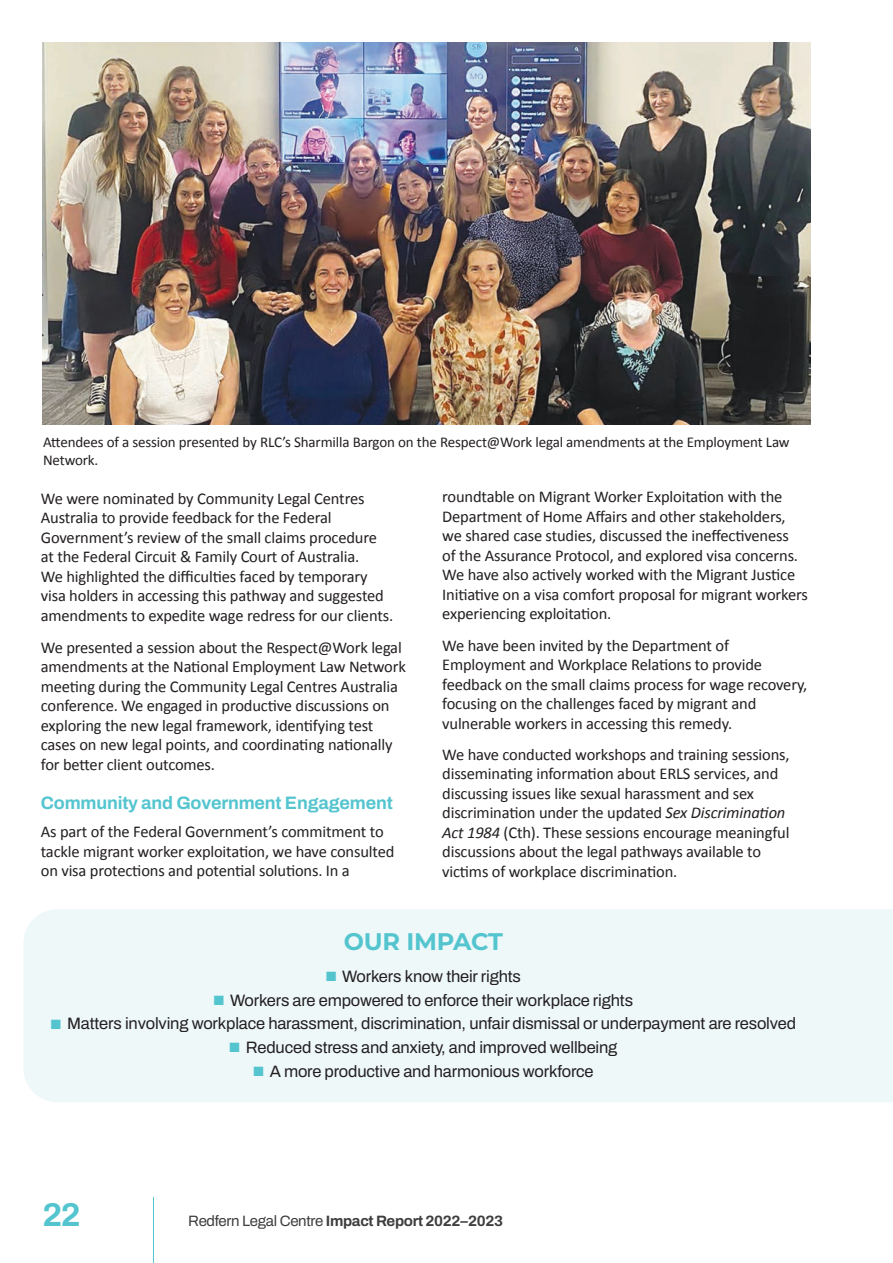
<style>
.page{position:relative;width:893px;height:1263px;background:#fff}
.page>*{position:absolute;margin:0;border:0;box-sizing:border-box;transform-origin:0 0}
.t1{font:700 33px "Archivo";color:#54c5cf}
.RLC_Heading_1{font:700 24px "Montserrat";letter-spacing:-.01em;color:#54c5cf}
.RLC_Heading_2{font:700 18px "Archivo";letter-spacing:-.01em;color:#54c5cf}
.RLC_Body{font:16.5px/19.5px "Calibri";letter-spacing:-.01em;color:#231f20}
.Our_impact_highlights{font:16.5px "Archivo";letter-spacing:-.01em;color:#231f20}
.RLC_Caption{font:15px/18px "Calibri";letter-spacing:-.01em;color:#231f20}
.t2{font:700 15px "Archivo";letter-spacing:-.02em;color:#3e3e3f}
.s1{font-style:italic}
.s2{color:#54c5cf}
.s3{font-weight:400}
</style>
<div class="page">
<hr style="left:153px;top:1197px;width:1px;height:66px;background:#54c5cf">
<img style="left:42px;top:43px;width:768px;height:381px">
<div style="left:23px;top:909px;width:870px;height:193px;background:#eef8f9"></div>
<p class="RLC_Caption" style="left:43px;top:432px;width:748px">Attendees of a session presented by RLC’s Sharmilla Bargon on the Respect@Work legal amendments at the Employment Law<br>Network.</p>
<p class="RLC_Body" style="left:41px;top:487px;width:354px">We were nominated by Community Legal Centres Australia to provide feedback for the Federal Government’s review of the small claims procedure at the Federal Circuit &amp; Family Court of Australia.<br>We highlighted the difficulties faced by temporary visa holders in accessing this pathway and suggested amendments to expedite wage redress for our clients.</p>
<p class="RLC_Body" style="left:41px;top:637px;width:367px">We presented a session about the Respect@Work legal amendments at the National Employment Law Network meeting during the Community Legal Centres Australia conference. We engaged in productive discussions on exploring the new legal framework, identifying test cases on new legal points, and coordinating nationally for better client outcomes.</p>
<p class="RLC_Heading_2" style="left:41px;top:790px;width:353px">Community and Government Engagement</p>
<p class="RLC_Body" style="left:41px;top:821px;width:355px">As part of the Federal Government’s commitment to tackle migrant worker exploitation, we have consulted on visa protections and potential solutions. In a</p>
<p class="RLC_Body" style="left:442px;top:486px;width:367px">roundtable on Migrant Worker Exploitation with the Department of Home Affairs and other stakeholders, we shared case studies, discussed the ineffectiveness<br>of the Assurance Protocol, and explored visa concerns.<br>We have also actively worked with the Migrant Justice Initiative on a visa comfort proposal for migrant workers experiencing exploitation.</p>
<p class="RLC_Body" style="left:442px;top:634px;width:367px">We have been invited by the Department of Employment and Workplace Relations to provide feedback on the small claims process for wage recovery, focusing on the challenges faced by migrant and vulnerable workers in accessing this remedy.</p>
<p class="RLC_Body" style="left:442px;top:744px;width:349px">We have conducted workshops and training sessions, disseminating information about ERLS services, and discussing issues like sexual harassment and sex discrimination under the updated <span class="s1">Sex Discrimination Act 1984</span> (Cth). These sessions encourage meaningful discussions about the legal pathways available to victims of workplace discrimination.</p>
<p class="RLC_Heading_1" style="left:344px;top:925px;width:161px">OUR IMPACT</p>
<p class="Our_impact_highlights" style="left:326px;top:964px;width:197px"><span class="s2">■</span> Workers know their rights</p>
<p class="Our_impact_highlights" style="left:214px;top:988px;width:421px"><span class="s2">■</span> Workers are empowered to enforce their workplace rights</p>
<p class="Our_impact_highlights" style="left:51px;top:1011px;width:747px"><span class="s2">■</span> Matters involving workplace harassment, discrimination, unfair dismissal or underpayment are resolved</p>
<p class="Our_impact_highlights" style="left:230px;top:1035px;width:389px"><span class="s2">■</span> Reduced stress and anxiety, and improved wellbeing</p>
<p class="Our_impact_highlights" style="left:253px;top:1059px;width:342px"><span class="s2">■</span> A more productive and harmonious workforce</p>
<h1 class="t1" style="left:43px;top:1190px;width:40px">22</h1>
<p class="t2" style="left:188px;top:1209px;width:316px"><span class="s3">Redfern Legal Centre</span> Impact Report 2022–2023</p>
</div>
